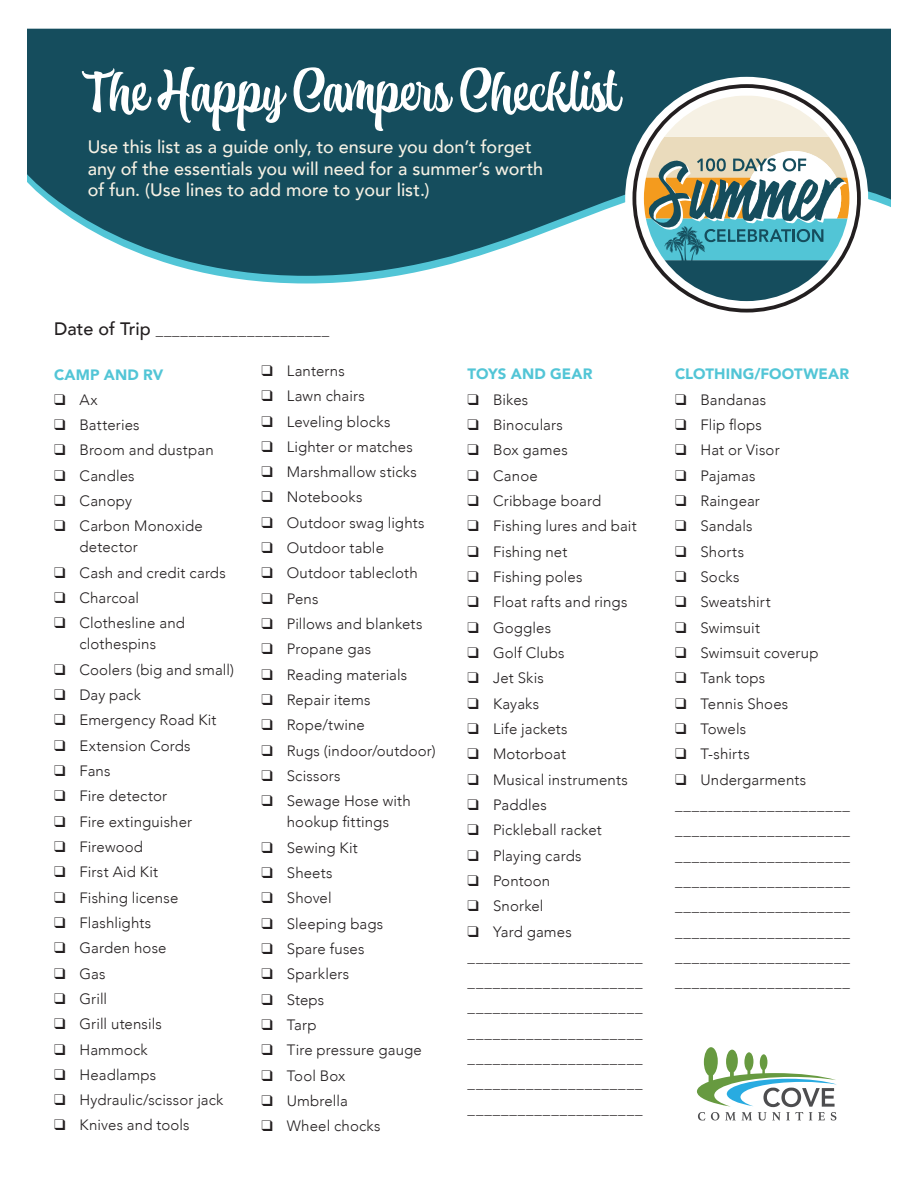
<style>
.page{position:relative;width:918px;height:1188px;background:#fff}
.page>*{position:absolute;margin:0;border:0;box-sizing:border-box;transform-origin:0 0}
.t1{font:54px "Atocha";color:#fff}
.t2{font:500 18px/21.6px "Avenir";color:#f6f1e4}
.t3{font:300 15px/25.3px "Avenir";letter-spacing:.01em;color:#231f20}
.t4{font:900 15px "Avenir";letter-spacing:.005em;color:#52c5d6}
.t5{font:500 15px "Avenir";color:#231f20}
.s1{font-size:18px}
</style>
<div class="page">
<svg style="left:220px;top:276px;width:175px;height:8px"></svg>
<svg style="left:27px;top:29px;width:864px;height:247px;background:#2d616f"></svg>
<div style="left:625px;top:77px;width:243px;height:243px;background:#fff;border-radius:50%"></div>
<svg style="left:632px;top:84px;width:229px;height:229px"></svg>
<svg style="left:644px;top:96px;width:205px;height:205px"></svg>
<svg style="left:697px;top:1047px;width:140px;height:73px"></svg>
<h1 class="t1" style="left:88px;top:54px;width:533px">The Happy Campers Checklist</h1>
<p class="t2" style="left:88px;top:135px;width:457px">Use this list as a guide only, to ensure you don’t forget any of the essentials you will need for a summer’s worth of fun. (Use lines to add more to your list.)</p>
<p class="t5" style="left:54px;top:317px;width:277px"><span class="s1">Date of Trip</span> _____________________</p>
<p class="t4" style="left:54px;top:361px;width:111px">CAMP AND RV</p>
<p class="t3" style="left:54px;top:387px;width:45px">❑ Ax</p>
<p class="t3" style="left:54px;top:412px;width:87px">❑ Batteries</p>
<p class="t3" style="left:54px;top:438px;width:161px">❑ Broom and dustpan</p>
<p class="t3" style="left:54px;top:463px;width:82px">❑ Candles</p>
<p class="t3" style="left:54px;top:488px;width:79px">❑ Canopy</p>
<p class="t3" style="left:80px;top:516px;width:125px;line-height:21px;text-indent:-26px">❑ Carbon Monoxide detector</p>
<p class="t3" style="left:54px;top:560px;width:173px">❑ Cash and credit cards</p>
<p class="t3" style="left:54px;top:585px;width:87px">❑ Charcoal</p>
<p class="t3" style="left:54px;top:613px;width:133px;line-height:21px;text-align:center">❑ Clothesline and clothespins</p>
<p class="t3" style="left:54px;top:657px;width:182px">❑ Coolers (big and small)</p>
<p class="t3" style="left:54px;top:682px;width:89px">❑ Day pack</p>
<p class="t3" style="left:54px;top:708px;width:164px">❑ Emergency Road Kit</p>
<p class="t3" style="left:54px;top:733px;width:138px">❑ Extension Cords</p>
<p class="t3" style="left:54px;top:758px;width:58px">❑ Fans</p>
<p class="t3" style="left:54px;top:783px;width:115px">❑ Fire detector</p>
<p class="t3" style="left:54px;top:809px;width:140px">❑ Fire extinguisher</p>
<p class="t3" style="left:54px;top:834px;width:90px">❑ Firewood</p>
<p class="t3" style="left:54px;top:859px;width:106px">❑ First Aid Kit</p>
<p class="t3" style="left:54px;top:885px;width:126px">❑ Fishing license</p>
<p class="t3" style="left:54px;top:910px;width:99px">❑ Flashlights</p>
<p class="t3" style="left:54px;top:935px;width:114px">❑ Garden hose</p>
<p class="t3" style="left:54px;top:961px;width:53px">❑ Gas</p>
<p class="t3" style="left:54px;top:986px;width:55px">❑ Grill</p>
<p class="t3" style="left:54px;top:1011px;width:109px">❑ Grill utensils</p>
<p class="t3" style="left:54px;top:1037px;width:95px">❑ Hammock</p>
<p class="t3" style="left:54px;top:1062px;width:104px">❑ Headlamps</p>
<p class="t3" style="left:54px;top:1087px;width:171px">❑ Hydraulic/scissor jack</p>
<p class="t3" style="left:54px;top:1113px;width:137px">❑ Knives and tools</p>
<p class="t3" style="left:261px;top:358px;width:85px">❑ Lanterns</p>
<p class="t3" style="left:261px;top:383px;width:105px">❑ Lawn chairs</p>
<p class="t3" style="left:261px;top:409px;width:131px">❑ Leveling blocks</p>
<p class="t3" style="left:261px;top:434px;width:153px">❑ Lighter or matches</p>
<p class="t3" style="left:261px;top:459px;width:157px">❑ Marshmallow sticks</p>
<p class="t3" style="left:261px;top:485px;width:103px">❑ Notebooks</p>
<p class="t3" style="left:261px;top:510px;width:165px">❑ Outdoor swag lights</p>
<p class="t3" style="left:261px;top:535px;width:124px">❑ Outdoor table</p>
<p class="t3" style="left:261px;top:561px;width:158px">❑ Outdoor tablecloth</p>
<p class="t3" style="left:261px;top:586px;width:59px">❑ Pens</p>
<p class="t3" style="left:261px;top:611px;width:163px">❑ Pillows and blankets</p>
<p class="t3" style="left:261px;top:637px;width:111px">❑ Propane gas</p>
<p class="t3" style="left:261px;top:662px;width:147px">❑ Reading materials</p>
<p class="t3" style="left:261px;top:687px;width:111px">❑ Repair items</p>
<p class="t3" style="left:261px;top:713px;width:105px">❑ Rope/twine</p>
<p class="t3" style="left:261px;top:738px;width:176px">❑ Rugs (indoor/outdoor)</p>
<p class="t3" style="left:261px;top:763px;width:81px">❑ Scissors</p>
<p class="t3" style="left:261px;top:791px;width:151px;line-height:21px;text-align:center">❑ Sewage Hose with hookup fittings</p>
<p class="t3" style="left:261px;top:835px;width:98px">❑ Sewing Kit</p>
<p class="t3" style="left:261px;top:860px;width:73px">❑ Sheets</p>
<p class="t3" style="left:261px;top:885px;width:72px">❑ Shovel</p>
<p class="t3" style="left:261px;top:911px;width:123px">❑ Sleeping bags</p>
<p class="t3" style="left:261px;top:936px;width:105px">❑ Spare fuses</p>
<p class="t3" style="left:261px;top:961px;width:89px">❑ Sparklers</p>
<p class="t3" style="left:261px;top:987px;width:64px">❑ Steps</p>
<p class="t3" style="left:261px;top:1012px;width:57px">❑ Tarp</p>
<p class="t3" style="left:261px;top:1037px;width:162px">❑ Tire pressure gauge</p>
<p class="t3" style="left:261px;top:1063px;width:86px">❑ Tool Box</p>
<p class="t3" style="left:261px;top:1088px;width:88px">❑ Umbrella</p>
<p class="t3" style="left:261px;top:1113px;width:121px">❑ Wheel chocks</p>
<p class="t4" style="left:468px;top:361px;width:126px">TOYS AND GEAR</p>
<p class="t3" style="left:468px;top:387px;width:62px">❑ Bikes</p>
<p class="t3" style="left:468px;top:412px;width:97px">❑ Binoculars</p>
<p class="t3" style="left:468px;top:438px;width:102px">❑ Box games</p>
<p class="t3" style="left:468px;top:463px;width:72px">❑ Canoe</p>
<p class="t3" style="left:468px;top:488px;width:135px">❑ Cribbage board</p>
<p class="t3" style="left:468px;top:514px;width:171px">❑ Fishing lures and bait</p>
<p class="t3" style="left:468px;top:539px;width:101px">❑ Fishing net</p>
<p class="t3" style="left:468px;top:564px;width:116px">❑ Fishing poles</p>
<p class="t3" style="left:468px;top:590px;width:161px">❑ Float rafts and rings</p>
<p class="t3" style="left:468px;top:615px;width:85px">❑ Goggles</p>
<p class="t3" style="left:468px;top:640px;width:98px">❑ Golf Clubs</p>
<p class="t3" style="left:468px;top:666px;width:78px">❑ Jet Skis</p>
<p class="t3" style="left:468px;top:691px;width:73px">❑ Kayaks</p>
<p class="t3" style="left:468px;top:716px;width:102px">❑ Life jackets</p>
<p class="t3" style="left:468px;top:741px;width:100px">❑ Motorboat</p>
<p class="t3" style="left:468px;top:767px;width:162px">❑ Musical instruments</p>
<p class="t3" style="left:468px;top:792px;width:81px">❑ Paddles</p>
<p class="t3" style="left:468px;top:817px;width:136px">❑ Pickleball racket</p>
<p class="t3" style="left:468px;top:843px;width:115px">❑ Playing cards</p>
<p class="t3" style="left:468px;top:868px;width:84px">❑ Pontoon</p>
<p class="t3" style="left:468px;top:893px;width:77px">❑ Snorkel</p>
<p class="t3" style="left:468px;top:919px;width:176px">❑ Yard games _____________________ _____________________ _____________________ _____________________ _____________________ _____________________ _____________________</p>
<p class="t4" style="left:675px;top:361px;width:176px">CLOTHING/FOOTWEAR</p>
<p class="t3" style="left:675px;top:387px;width:93px">❑ Bandanas</p>
<p class="t3" style="left:675px;top:412px;width:88px">❑ Flip flops</p>
<p class="t3" style="left:675px;top:438px;width:106px">❑ Hat or Visor</p>
<p class="t3" style="left:675px;top:463px;width:82px">❑ Pajamas</p>
<p class="t3" style="left:675px;top:488px;width:86px">❑ Raingear</p>
<p class="t3" style="left:675px;top:514px;width:79px">❑ Sandals</p>
<p class="t3" style="left:675px;top:539px;width:71px">❑ Shorts</p>
<p class="t3" style="left:675px;top:564px;width:66px">❑ Socks</p>
<p class="t3" style="left:675px;top:590px;width:97px">❑ Sweatshirt</p>
<p class="t3" style="left:675px;top:615px;width:87px">❑ Swimsuit</p>
<p class="t3" style="left:675px;top:640px;width:145px">❑ Swimsuit coverup</p>
<p class="t3" style="left:675px;top:666px;width:92px">❑ Tank tops</p>
<p class="t3" style="left:675px;top:691px;width:115px">❑ Tennis Shoes</p>
<p class="t3" style="left:675px;top:716px;width:73px">❑ Towels</p>
<p class="t3" style="left:675px;top:741px;width:76px">❑ T-shirts</p>
<p class="t3" style="left:675px;top:767px;width:176px">❑ Undergarments _____________________ _____________________ _____________________ _____________________ _____________________ _____________________ _____________________ _____________________</p>
</div>
